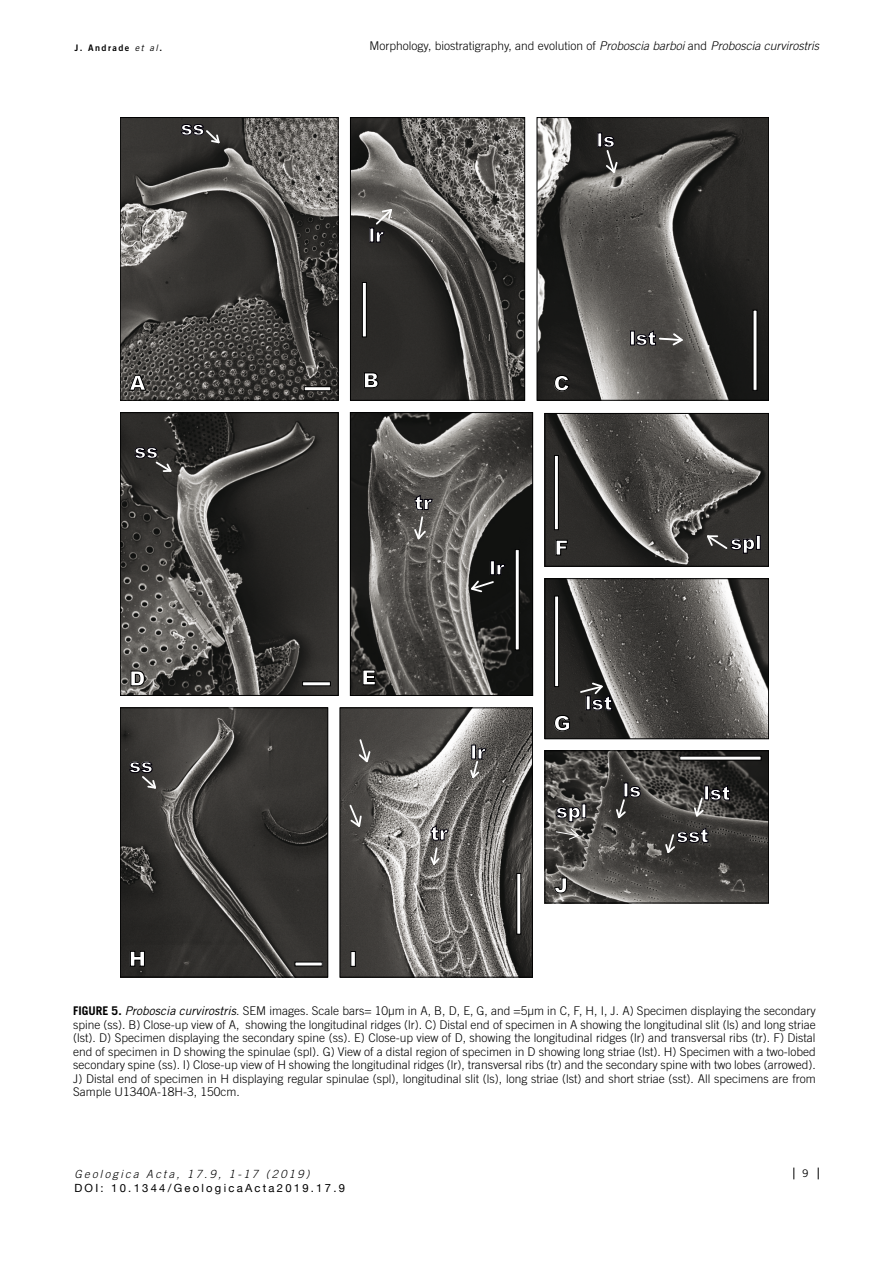
<style>
.page{position:relative;width:893px;height:1263px;background:#fff}
.page>*{position:absolute;margin:0;border:0;box-sizing:border-box;transform-origin:0 0}
.t1{font:900 20.7px "Arial";color:#fff}
.t2{font:900 19.5px "Arial";color:#fff}
.t3{font:300 12px/13.5px "Trade Gothic LT Std";color:#000;text-align:justify}
.t4{font:11.25px "Helvetica Neue";letter-spacing:.2em;color:#000}
.t5{font:italic 300 11.25px "Trade Gothic LT Std";letter-spacing:.2em;color:#000}
.t6{font:10.5px "Trade Gothic LT Std";color:#000}
.t7{font:9px "Trade Gothic LT Std Bd 2";letter-spacing:.16em;color:#000}
.s1{font-family:"Trade Gothic LT Std";font-style:italic}
.s2{font-style:italic}
.s3{font-weight:700}
.s4{font-weight:400;font-style:italic}
</style>
<div class="page">
<svg style="left:793px;top:1167px;width:1px;height:12px"></svg>
<svg style="left:818px;top:1167px;width:1px;height:12px"></svg>
<img style="left:122px;top:120px;width:214px;height:279px">
<img style="left:547px;top:415px;width:219px;height:150px">
<img style="left:122px;top:414px;width:214px;height:280px">
<img style="left:352px;top:120px;width:171px;height:279px">
<img style="left:539px;top:120px;width:227px;height:279px">
<img style="left:547px;top:580px;width:219px;height:157px">
<img style="left:122px;top:709px;width:204px;height:266px">
<img style="left:342px;top:709px;width:189px;height:266px">
<img style="left:547px;top:752px;width:219px;height:149px">
<img style="left:352px;top:414px;width:179px;height:280px">
<svg style="left:129px;top:375px;width:18px;height:16px"></svg>
<svg style="left:554px;top:375px;width:16px;height:16px"></svg>
<svg style="left:130px;top:670px;width:15px;height:16px"></svg>
<svg style="left:364px;top:372px;width:15px;height:16px"></svg>
<svg style="left:362px;top:669px;width:14px;height:16px"></svg>
<svg style="left:555px;top:540px;width:13px;height:16px"></svg>
<svg style="left:130px;top:951px;width:15px;height:16px"></svg>
<div style="left:350px;top:951px;width:6px;height:16px;border:1px solid #000"></div>
<svg style="left:554px;top:715px;width:16px;height:16px"></svg>
<svg style="left:554px;top:877px;width:13px;height:16px"></svg>
<svg style="left:357px;top:738px;width:15px;height:26px"></svg>
<svg style="left:348px;top:803px;width:15px;height:25px"></svg>
<div style="left:598px;top:133px;width:4px;height:14px;border:1px solid #03000a"></div>
<svg style="left:603px;top:136px;width:16px;height:39px"></svg>
<div style="left:630px;top:331px;width:5px;height:14px;border:1px solid #03000a"></div>
<svg style="left:635px;top:330px;width:49px;height:17px"></svg>
<svg style="left:705px;top:534px;width:50px;height:20px"></svg>
<div style="left:756px;top:535px;width:5px;height:15px;border:1px solid #03000a"></div>
<svg style="left:556px;top:828px;width:23px;height:12px"></svg>
<svg style="left:556px;top:807px;width:25px;height:15px"></svg>
<div style="left:582px;top:804px;width:4px;height:14px;border:1px solid #020109"></div>
<div style="left:624px;top:783px;width:4px;height:14px;border:1px solid #02000a"></div>
<svg style="left:615px;top:786px;width:26px;height:34px"></svg>
<svg style="left:664px;top:827px;width:45px;height:28px"></svg>
<svg style="left:693px;top:785px;width:37px;height:33px"></svg>
<svg style="left:579px;top:681px;width:33px;height:30px"></svg>
<svg style="left:429px;top:825px;width:20px;height:41px"></svg>
<div style="left:490px;top:560px;width:5px;height:15px;border:1px solid #02000a"></div>
<svg style="left:469px;top:564px;width:37px;height:30px"></svg>
<div style="left:471px;top:745px;width:5px;height:14px;border:1px solid #02010a"></div>
<svg style="left:469px;top:748px;width:18px;height:32px"></svg>
<div style="left:370px;top:228px;width:4px;height:14px;border:1px solid #03000a"></div>
<svg style="left:374px;top:207px;width:20px;height:36px"></svg>
<svg style="left:413px;top:495px;width:20px;height:46px"></svg>
<svg style="left:180px;top:124px;width:41px;height:21px"></svg>
<svg style="left:134px;top:447px;width:39px;height:26px"></svg>
<svg style="left:129px;top:761px;width:29px;height:29px"></svg>
<div style="left:350px;top:412px;width:183px;height:284px;border:1px solid #000"></div>
<div style="left:340px;top:707px;width:193px;height:270px;border:1px solid #000"></div>
<div style="left:120px;top:707px;width:208px;height:270px;border:1px solid #000"></div>
<div style="left:545px;top:750px;width:223px;height:153px;border:1px solid #000"></div>
<div style="left:545px;top:578px;width:223px;height:161px;border:1px solid #000"></div>
<div style="left:545px;top:413px;width:223px;height:154px;border:1px solid #000"></div>
<div style="left:537px;top:118px;width:231px;height:283px;border:1px solid #000"></div>
<div style="left:350px;top:118px;width:175px;height:283px;border:1px solid #000"></div>
<div style="left:120px;top:118px;width:218px;height:283px;border:1px solid #000"></div>
<div style="left:120px;top:412px;width:218px;height:284px;border:1px solid #000"></div>
<hr style="left:304px;top:387px;width:27px;height:4px;background:#fff">
<div style="left:304px;top:386px;width:27px;height:5px;border:1px solid #000"></div>
<hr style="left:303px;top:682px;width:27px;height:4px;background:#fff">
<div style="left:302px;top:681px;width:29px;height:5px;border:1px solid #000"></div>
<hr style="left:555px;top:596px;width:4px;height:90px;background:#fff">
<div style="left:554px;top:596px;width:5px;height:91px;border:1px solid #000"></div>
<hr style="left:515px;top:550px;width:4px;height:100px;background:#fff">
<div style="left:515px;top:549px;width:5px;height:101px;border:1px solid #000"></div>
<hr style="left:554px;top:455px;width:4px;height:75px;background:#fff">
<div style="left:554px;top:455px;width:5px;height:75px;border:1px solid #000"></div>
<hr style="left:517px;top:873px;width:4px;height:61px;background:#fff">
<div style="left:516px;top:873px;width:5px;height:61px;border:1px solid #000"></div>
<hr style="left:362px;top:282px;width:4px;height:55px;background:#fff">
<div style="left:362px;top:282px;width:5px;height:55px;border:1px solid #000"></div>
<p class="t7" style="left:74px;top:42px;width:89px">J. Andrade <span class="s1">et al</span>.</p>
<p class="t3" style="left:370px;top:39px;width:451px">Morphology, biostratigraphy, and evolution of <span class="s2">Proboscia barboi</span> and <span class="s2">Proboscia curvirostris</span></p>
<p class="t2" style="left:181px;top:114px;width:25px">ss</p>
<p class="t2" style="left:369px;top:221px;width:17px">lr</p>
<p class="t2" style="left:597px;top:126px;width:20px">ls</p>
<p class="t1" style="left:363px;top:365px;width:18px">B</p>
<p class="t1" style="left:130px;top:368px;width:18px">A</p>
<p class="t1" style="left:554px;top:368px;width:18px">C</p>
<p class="t2" style="left:134px;top:437px;width:25px">ss</p>
<p class="t2" style="left:414px;top:488px;width:19px">tr</p>
<p class="t2" style="left:489px;top:554px;width:17px">lr</p>
<p class="t1" style="left:555px;top:533px;width:15px">F</p>
<p class="t2" style="left:629px;top:324px;width:28px">lst</p>
<p class="t2" style="left:730px;top:528px;width:33px">spl</p>
<p class="t1" style="left:129px;top:663px;width:18px">D</p>
<p class="t2" style="left:129px;top:751px;width:25px">ss</p>
<p class="t1" style="left:361px;top:662px;width:16px">E</p>
<p class="t1" style="left:129px;top:944px;width:19px">H</p>
<p class="t1" style="left:349px;top:944px;width:10px">I</p>
<p class="t2" style="left:470px;top:738px;width:17px">lr</p>
<p class="t2" style="left:430px;top:819px;width:19px">tr</p>
<p class="t1" style="left:554px;top:708px;width:19px">G</p>
<p class="t2" style="left:585px;top:689px;width:29px">lst</p>
<p class="t2" style="left:556px;top:797px;width:33px">spl</p>
<p class="t2" style="left:623px;top:776px;width:20px">ls</p>
<p class="t1" style="left:554px;top:870px;width:15px">J</p>
<p class="t2" style="left:703px;top:779px;width:28px">lst</p>
<p class="t2" style="left:676px;top:821px;width:34px">sst</p>
<p class="t3" style="left:73px;top:1004px;width:744px"><span class="s3">FIGURE 5.</span> <span class="s4">Proboscia curvirostris</span>. SEM images. Scale bars= 10µm in A, B, D, E, G, and =5µm in C, F, H, I, J. A) Specimen displaying the secondary spine (ss). B) Close-up view of A, showing the longitudinal ridges (lr). C) Distal end of specimen in A showing the longitudinal slit (ls) and long striae (lst). D) Specimen displaying the secondary spine (ss). E) Close-up view of D, showing the longitudinal ridges (lr) and transversal ribs (tr). F) Distal end of specimen in D showing the spinulae (spl). G) View of a distal region of specimen in D showing long striae (lst). H) Specimen with a two-lobed secondary spine (ss). I) Close-up view of H showing the longitudinal ridges (lr), transversal ribs (tr) and the secondary spine with two lobes (arrowed).<br>J) Distal end of specimen in H displaying regular spinulae (spl), longitudinal slit (ls), long striae (lst) and short striae (sst). All specimens are from Sample U1340A-18H-3, 150cm.</p>
<p class="t5" style="left:74px;top:1167px;width:237px">Geologica Acta, 17.9, 1-17 (2019)</p>
<p class="t4" style="left:74px;top:1181px;width:272px">DOI: 10.1344/GeologicaActa2019.17.9</p>
<p class="t6" style="left:802px;top:1167px;width:8px">9</p>
</div>
